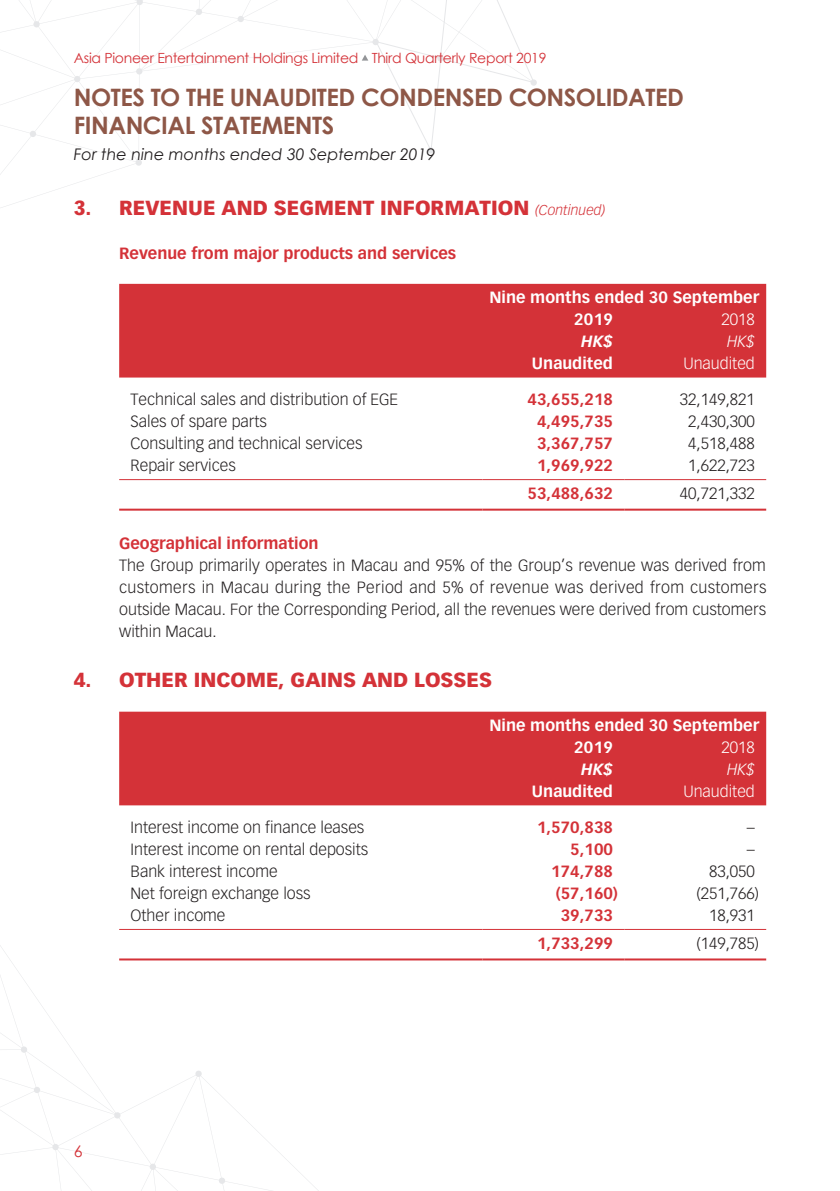
<style>
.page{position:relative;width:840px;height:1191px;background:#fff}
.page>*{position:absolute;margin:0;border:0;box-sizing:border-box;transform-origin:0 0}
.t1{font:700 24px/28px "Century Gothic";letter-spacing:-.02em;color:#8e5747}
.t2{font:900 20px "Vectora LT Std";color:#d43238}
.t3{font:300 16px/22px "Vectora LT Std";color:#231f20;text-align:justify}
.t4{font:700 16px "Vectora LT Std";color:#d43238}
.t5{font:700 16px/22px "Vectora LT Std";color:#fff}
.t6{font:italic 16px "Century Gothic";color:#231f20}
.t7{font:300 16px "Vectora LT Std";color:#fff}
.t8{font:italic 700 16px "Vectora LT Std";color:#fff}
.t9{font:italic 300 16px "Vectora LT Std";color:#fff}
.t10{font:16px "Century Gothic";color:#d43238}
.t11{font:14px "Century Gothic";letter-spacing:-.02em;color:#d43238}
.s1{font-weight:300;font-style:italic;font-size:14px}
</style>
<div class="page">
<svg style="left:0;top:928px;width:332px;height:263px"></svg>
<div style="left:530px;top:79px;width:7px;height:7px;background:#e6e7e9;border-radius:50%"></div>
<svg style="left:0;top:0;width:533px;height:208px"></svg>
<div style="left:119px;top:284px;width:646px;height:93px;background:#d43238"></div>
<hr style="left:119px;top:479px;width:363px;height:1px;background:#d43238">
<hr style="left:482px;top:479px;width:142px;height:1px;background:#d43238">
<hr style="left:624px;top:479px;width:141px;height:1px;background:#d43238">
<hr style="left:119px;top:508px;width:363px;height:2px;background:#d43238">
<hr style="left:482px;top:508px;width:142px;height:2px;background:#d43238">
<hr style="left:624px;top:508px;width:141px;height:2px;background:#d43238">
<div style="left:119px;top:711px;width:646px;height:94px;background:#d43238"></div>
<hr style="left:119px;top:929px;width:363px;height:1px;background:#d43238">
<hr style="left:482px;top:929px;width:142px;height:1px;background:#d43238">
<hr style="left:624px;top:929px;width:141px;height:1px;background:#d43238">
<hr style="left:119px;top:958px;width:363px;height:2px;background:#d43238">
<hr style="left:482px;top:958px;width:142px;height:2px;background:#d43238">
<hr style="left:624px;top:958px;width:141px;height:2px;background:#d43238">
<p class="t11" style="left:74px;top:48px;width:474px">Asia Pioneer Entertainment Holdings Limited Third Quarterly Report 2019</p>
<h1 class="t1" style="left:74px;top:82px;width:611px">NOTES TO THE UNAUDITED CONDENSED CONSOLIDATED<br>FINANCIAL STATEMENTS</h1>
<p class="t6" style="left:74px;top:143px;width:363px">For the nine months ended 30 September 2019</p>
<p class="t2" style="left:74px;top:195px;width:532px">3. REVENUE AND SEGMENT INFORMATION <span class="s1">(Continued)</span></p>
<p class="t4" style="left:119px;top:244px;width:338px">Revenue from major products and services</p>
<p class="t5" style="left:573px;top:286px;width:186px;text-indent:-85px">Nine months ended 30 September<br>2019</p>
<p class="t7" style="left:721px;top:310px;width:35px">2018</p>
<p class="t8" style="left:581px;top:332px;width:33px">HK$</p>
<p class="t9" style="left:726px;top:332px;width:29px">HK$</p>
<p class="t5" style="left:531px;top:352px;width:82px">Unaudited</p>
<p class="t7" style="left:683px;top:354px;width:73px">Unaudited</p>
<p class="t3" style="left:130px;top:389px;width:269px">Technical sales and distribution of EGE</p>
<p class="t4" style="left:527px;top:390px;width:87px">43,655,218</p>
<p class="t3" style="left:679px;top:389px;width:76px">32,149,821</p>
<p class="t3" style="left:130px;top:411px;width:138px">Sales of spare parts</p>
<p class="t4" style="left:537px;top:412px;width:77px">4,495,735</p>
<p class="t3" style="left:687px;top:411px;width:68px">2,430,300</p>
<p class="t3" style="left:130px;top:433px;width:233px">Consulting and technical services</p>
<p class="t4" style="left:537px;top:434px;width:77px">3,367,757</p>
<p class="t3" style="left:687px;top:433px;width:68px">4,518,488</p>
<p class="t3" style="left:130px;top:455px;width:107px">Repair services</p>
<p class="t4" style="left:537px;top:456px;width:77px">1,969,922</p>
<p class="t3" style="left:687px;top:455px;width:68px">1,622,723</p>
<p class="t4" style="left:527px;top:484px;width:87px">53,488,632</p>
<p class="t3" style="left:679px;top:483px;width:76px">40,721,332</p>
<p class="t4" style="left:119px;top:534px;width:201px">Geographical information</p>
<p class="t3" style="left:119px;top:555px;width:648px">The Group primarily operates in Macau and 95% of the Group’s revenue was derived from customers in Macau during the Period and 5% of revenue was derived from customers outside Macau. For the Corresponding Period, all the revenues were derived from customers within Macau.</p>
<p class="t2" style="left:74px;top:667px;width:419px">4. OTHER INCOME, GAINS AND LOSSES</p>
<p class="t5" style="left:573px;top:714px;width:186px;text-indent:-85px">Nine months ended 30 September<br>2019</p>
<p class="t7" style="left:721px;top:738px;width:35px">2018</p>
<p class="t8" style="left:581px;top:759px;width:33px">HK$</p>
<p class="t9" style="left:726px;top:760px;width:29px">HK$</p>
<p class="t5" style="left:531px;top:780px;width:82px">Unaudited</p>
<p class="t7" style="left:683px;top:782px;width:73px">Unaudited</p>
<p class="t3" style="left:130px;top:816px;width:235px">Interest income on finance leases</p>
<p class="t4" style="left:537px;top:817px;width:77px">1,570,838</p>
<p class="t3" style="left:746px;top:816px;width:9px">–</p>
<p class="t3" style="left:130px;top:838px;width:239px">Interest income on rental deposits</p>
<p class="t4" style="left:570px;top:839px;width:44px">5,100</p>
<p class="t3" style="left:746px;top:838px;width:9px">–</p>
<p class="t3" style="left:130px;top:860px;width:149px">Bank interest income</p>
<p class="t4" style="left:551px;top:861px;width:63px">174,788</p>
<p class="t3" style="left:708px;top:860px;width:47px">83,050</p>
<p class="t3" style="left:130px;top:882px;width:181px">Net foreign exchange loss</p>
<p class="t4" style="left:555px;top:883px;width:64px">(57,160)</p>
<p class="t3" style="left:696px;top:882px;width:64px">(251,766)</p>
<p class="t3" style="left:130px;top:904px;width:96px">Other income</p>
<p class="t4" style="left:560px;top:905px;width:54px">39,733</p>
<p class="t3" style="left:708px;top:904px;width:47px">18,931</p>
<p class="t4" style="left:537px;top:933px;width:77px">1,733,299</p>
<p class="t3" style="left:696px;top:932px;width:64px">(149,785)</p>
<p class="t10" style="left:74px;top:1139px;width:10px">6</p>
</div>
